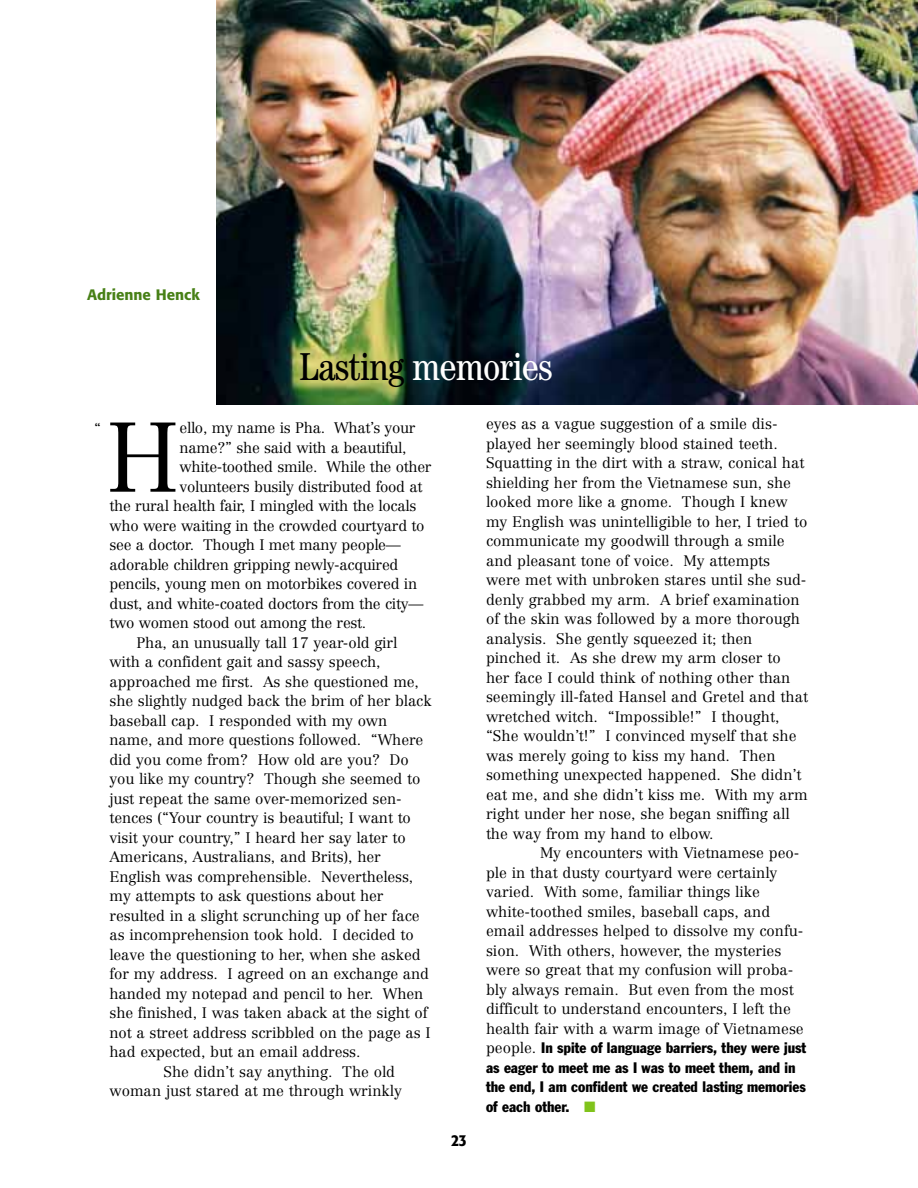
<style>
.page{position:relative;width:918px;height:1188px;background:#fff}
.page>*{position:absolute;margin:0;border:0;box-sizing:border-box;transform-origin:0 0}
.t1{font:300 97.2px "Centennial";color:#000}
.t2{font:condensed 39px "Century";letter-spacing:-.02em;color:#fff}
.t3{font:500 condensed 16.5px "Formata";color:#000}
.t4{font:300 15px/19.5px "Centennial";color:#000}
.t5{font:300 15px "Centennial";letter-spacing:-.02em;color:#000}
.t6{font:condensed 15px/19.5px "Franklin Gothic";color:#000}
.t7{font:500 15px "Formata";color:#478016}
.s1{color:#000}
.s2{font-family:"Centennial";font-weight:300;font-stretch:normal}
.s3{color:#80c31b}
</style>
<div class="page">
<img style="left:216px;top:0;width:702px;height:405px">
<p class="t7" style="left:87px;top:288px;width:114px">Adrienne Henck</p>
<h2 class="t2" style="left:299px;top:352px;width:255px"><span class="s1">Lasting</span> memories</h2>
<p class="t4" style="left:94px;top:420px;width:8px">“</p>
<h1 class="t1" style="left:106px;top:418px;width:75px">H</h1>
<p class="t5" style="left:180px;top:422px;width:237px">ello, my name is Pha. What’s your</p>
<p class="t5" style="left:180px;top:441px;width:228px">name?” she said with a beautiful,</p>
<p class="t5" style="left:180px;top:461px;width:253px">white-toothed smile. While the other</p>
<p class="t5" style="left:180px;top:480px;width:244px">volunteers busily distributed food at</p>
<p class="t5" style="left:110px;top:500px;width:308px">the rural health fair, I mingled with the locals</p>
<p class="t5" style="left:110px;top:519px;width:317px">who were waiting in the crowded courtyard to</p>
<p class="t5" style="left:110px;top:539px;width:293px">see a doctor. Though I met many people—</p>
<p class="t5" style="left:110px;top:558px;width:290px">adorable children gripping newly-acquired</p>
<p class="t5" style="left:110px;top:578px;width:309px">pencils, young men on motorbikes covered in</p>
<p class="t5" style="left:110px;top:597px;width:315px">dust, and white-coated doctors from the city—</p>
<p class="t5" style="left:110px;top:617px;width:258px">two women stood out among the rest.</p>
<p class="t4" style="left:136px;top:634px;width:262px">Pha, an unusually tall 17 year-old girl</p>
<p class="t4" style="left:110px;top:653px;width:273px">with a confident gait and sassy speech,</p>
<p class="t4" style="left:110px;top:673px;width:311px">approached me first. As she questioned me,</p>
<p class="t4" style="left:110px;top:692px;width:324px">she slightly nudged back the brim of her black</p>
<p class="t4" style="left:110px;top:712px;width:279px">baseball cap. I responded with my own</p>
<p class="t4" style="left:110px;top:731px;width:315px">name, and more questions followed. “Where</p>
<p class="t4" style="left:110px;top:751px;width:301px">did you come from? How old are you? Do</p>
<p class="t4" style="left:110px;top:770px;width:312px">you like my country? Though she seemed to</p>
<p class="t4" style="left:110px;top:790px;width:294px">just repeat the same over-memorized sen-</p>
<p class="t4" style="left:110px;top:809px;width:303px">tences (“Your country is beautiful; I want to</p>
<p class="t4" style="left:110px;top:829px;width:298px">visit your country,” I heard her say later to</p>
<p class="t4" style="left:110px;top:848px;width:273px">Americans, Australians, and Brits), her</p>
<p class="t4" style="left:110px;top:868px;width:305px">English was comprehensible. Nevertheless,</p>
<p class="t4" style="left:110px;top:887px;width:276px">my attempts to ask questions about her</p>
<p class="t4" style="left:110px;top:907px;width:312px">resulted in a slight scrunching up of her face</p>
<p class="t4" style="left:110px;top:926px;width:306px">as incomprehension took hold. I decided to</p>
<p class="t4" style="left:110px;top:946px;width:313px">leave the questioning to her, when she asked</p>
<p class="t4" style="left:110px;top:965px;width:321px">for my address. I agreed on an exchange and</p>
<p class="t4" style="left:110px;top:985px;width:315px">handed my notepad and pencil to her. When</p>
<p class="t4" style="left:110px;top:1004px;width:320px">she finished, I was taken aback at the sight of</p>
<p class="t4" style="left:110px;top:1024px;width:323px">not a street address scribbled on the page as I</p>
<p class="t4" style="left:110px;top:1043px;width:253px">had expected, but an email address.</p>
<p class="t4" style="left:164px;top:1063px;width:233px">She didn’t say anything. The old</p>
<p class="t4" style="left:110px;top:1082px;width:294px">woman just stared at me through wrinkly</p>
<p class="t3" style="left:451px;top:1133px;width:17px">23</p>
<p class="t4" style="left:486px;top:415px;width:324px">eyes as a vague suggestion of a smile dis&shy;played her seemingly blood stained teeth.<br>Squatting in the dirt with a straw, conical hat shielding her from the Vietnamese sun, she looked more like a gnome. Though I knew my English was unintelligible to her, I tried to communicate my goodwill through a smile and pleasant tone of voice. My attempts were met with unbroken stares until she sud&shy;denly grabbed my arm. A brief examination of the skin was followed by a more thorough analysis. She gently squeezed it; then pinched it. As she drew my arm closer to her face I could think of nothing other than seemingly ill-fated Hansel and Gretel and that wretched witch. “Impossible!” I thought, “She wouldn’t!” I convinced myself that she was merely going to kiss my hand. Then something unexpected happened. She didn’t eat me, and she didn’t kiss me. With my arm right under her nose, she began sniffing all the way from my hand to elbow.</p>
<p class="t4" style="left:486px;top:844px;width:319px;text-indent:54px">My encounters with Vietnamese peo&shy;ple in that dusty courtyard were certainly varied. With some, familiar things like white-toothed smiles, baseball caps, and email addresses helped to dissolve my confu&shy;sion. With others, however, the mysteries were so great that my confusion will proba&shy;bly always remain. But even from the most difficult to understand encounters, I left the health fair with a warm image of Vietnamese</p>
<p class="t6" style="left:486px;top:1039px;width:322px"><span class="s2">people.</span> In spite of language barriers, they were just as eager to meet me as I was to meet them, and in the end, I am confident we created lasting memories of each other. <span class="s3">■</span></p>
</div>
